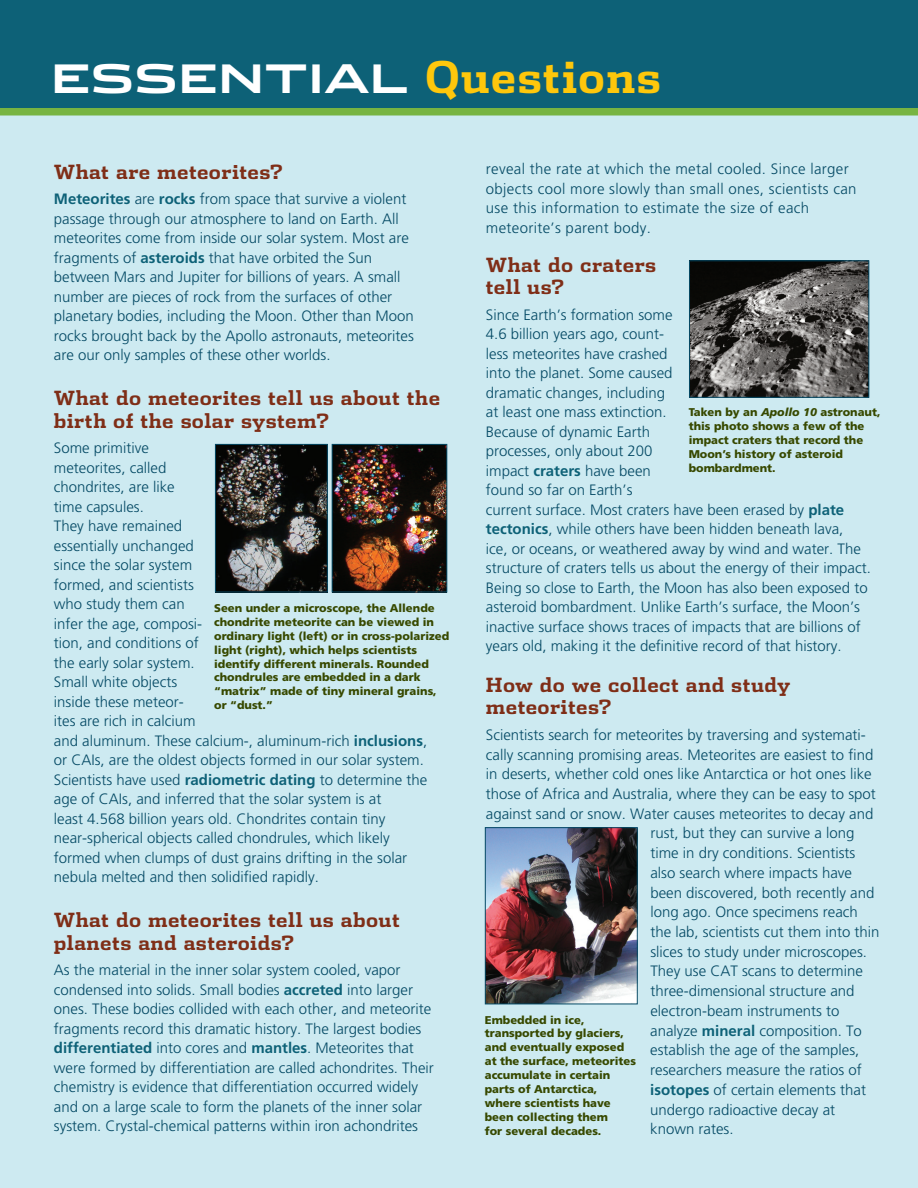
<style>
.page{position:relative;width:918px;height:1188px;background:#fff}
.page>*{position:absolute;margin:0;border:0;box-sizing:border-box;transform-origin:0 0}
.t1{font:700 43.5px "Dispatch";letter-spacing:.02em;color:#fec70c}
.t2{font:700 39px "Stainless Ext";color:#fff}
.t3{font:700 19.5px/22.5px "Dispatch";letter-spacing:.02em;color:#7f2e17}
.t4{font:300 15px/19.5px "Frutiger";color:#054a65}
.t5{font:300 15px/19.5px "Frutiger";letter-spacing:.02em;color:#054a65}
.t6{font:900 11.25px/13.8px "Frutiger";color:#374900}
.s1{font-weight:700;color:#0d6177}
.s2{font-style:italic}
</style>
<div class="page">
<div style="left:0;top:114px;width:918px;height:1074px;background:#cdeaf1"></div>
<div style="left:0;top:0;width:918px;height:108px;background:#0d6177"></div>
<div style="left:0;top:108px;width:918px;height:8px;background:#77b442"></div>
<img style="left:691px;top:262px;width:176px;height:134px">
<div style="left:689px;top:260px;width:180px;height:138px;border:1px solid #054a65"></div>
<img style="left:487px;top:829px;width:149px;height:173px">
<div style="left:485px;top:827px;width:153px;height:177px;border:1px solid #054a65"></div>
<img style="left:217px;top:446px;width:109px;height:144px">
<div style="left:215px;top:444px;width:113px;height:148px;border:1px solid #054a65"></div>
<img style="left:334px;top:446px;width:111px;height:144px">
<div style="left:332px;top:444px;width:115px;height:148px;border:1px solid #054a65"></div>
<p class="t2" style="left:51px;top:54px;width:359px">ESSENTIAL</p>
<p class="t1" style="left:425px;top:47px;width:238px">Questions</p>
<p class="t3" style="left:54px;top:159px;width:230px">What are meteorites?</p>
<p class="t4" style="left:54px;top:189px;width:362px"><span class="s1">Meteorites</span> are <span class="s1">rocks</span> from space that survive a violent passage through our atmosphere to land on Earth. All meteorites come from inside our solar system. Most are fragments of <span class="s1">asteroids</span> that have orbited the Sun between Mars and Jupiter for billions of years. A small number are pieces of rock from the surfaces of other planetary bodies, including the Moon. Other than Moon rocks brought back by the Apollo astronauts, meteorites are our only samples of these other worlds.</p>
<p class="t3" style="left:54px;top:386px;width:388px">What do meteorites tell us about the birth of the solar system?</p>
<p class="t4" style="left:54px;top:438px;width:375px">Some primitive<br>meteorites, called<br>chondrites, are like<br>time capsules.<br>They have remained<br>essentially unchanged<br>since the solar system<br>formed, and scientists<br>who study them can<br>infer the age, composi-<br>tion, and conditions of<br>the early solar system.<br>Small white objects<br>inside these meteor-<br>ites are rich in calcium<br>and aluminum. These calcium-, aluminum-rich <span class="s1">inclusions</span>, or CAIs, are the oldest objects formed in our solar system.<br>Scientists have used <span class="s1">radiometric dating</span> to determine the age of CAIs, and inferred that the solar system is at<br>least 4.568 billion years old. Chondrites contain tiny near-spherical objects called chondrules, which likely formed when clumps of dust grains drifting in the solar nebula melted and then solidified rapidly.</p>
<p class="t3" style="left:54px;top:908px;width:348px">What do meteorites tell us about planets and asteroids?</p>
<p class="t4" style="left:54px;top:960px;width:382px">As the material in the inner solar system cooled, vapor condensed into solids. Small bodies <span class="s1">accreted</span> into larger ones. These bodies collided with each other, and meteorite fragments record this dramatic history. The largest bodies <span class="s1">differentiated</span> into cores and <span class="s1">mantles</span>. Meteorites that were formed by differentiation are called achondrites. Their chemistry is evidence that differentiation occurred widely and on a large scale to form the planets of the inner solar system. Crystal-chemical patterns within iron achondrites</p>
<p class="t6" style="left:214px;top:601px;width:237px">Seen under a microscope, the Allende chondrite meteorite can be viewed in ordinary light (left) or in cross-polarized light (right), which helps scientists identify different minerals. Rounded chondrules are embedded in a dark “matrix” made of tiny mineral grains, or “dust.”</p>
<p class="t5" style="left:486px;top:159px;width:372px">reveal the rate at which the metal cooled. Since larger objects cool more slowly than small ones, scientists can use this information to estimate the size of each meteorite’s parent body.</p>
<p class="t3" style="left:486px;top:252px;width:172px">What do craters tell us?</p>
<p class="t4" style="left:486px;top:305px;width:387px">Since Earth’s formation some<br>4.6 billion years ago, count-<br>less meteorites have crashed<br>into the planet. Some caused<br>dramatic changes, including<br>at least one mass extinction.<br>Because of dynamic Earth<br>processes, only about 200<br>impact <span class="s1">craters</span> have been<br>found so far on Earth’s<br>current surface. Most craters have been erased by <span class="s1">plate tectonics</span>, while others have been hidden beneath lava,<br>ice, or oceans, or weathered away by wind and water. The structure of craters tells us about the energy of their impact.<br>Being so close to Earth, the Moon has also been exposed to asteroid bombardment. Unlike Earth’s surface, the Moon’s inactive surface shows traces of impacts that are billions of years old, making it the definitive record of that history.</p>
<p class="t3" style="left:486px;top:672px;width:306px">How do we collect and study meteorites?</p>
<p class="t4" style="left:486px;top:725px;width:381px">Scientists search for meteorites by traversing and systemati-</p>
<p class="t4" style="left:486px;top:745px;width:389px">cally scanning promising areas. Meteorites are easiest to find</p>
<p class="t4" style="left:486px;top:764px;width:387px">in deserts, whether cold ones like Antarctica or hot ones like</p>
<p class="t4" style="left:486px;top:784px;width:392px">those of Africa and Australia, where they can be easy to spot</p>
<p class="t4" style="left:486px;top:804px;width:389px">against sand or snow. Water causes meteorites to decay and</p>
<p class="t4" style="left:650px;top:823px;width:206px">rust, but they can survive a long</p>
<p class="t4" style="left:650px;top:843px;width:207px">time in dry conditions. Scientists</p>
<p class="t4" style="left:650px;top:863px;width:203px">also search where impacts have</p>
<p class="t4" style="left:650px;top:883px;width:225px">been discovered, both recently and</p>
<p class="t4" style="left:650px;top:902px;width:209px">long ago. Once specimens reach</p>
<p class="t4" style="left:650px;top:922px;width:231px">the lab, scientists cut them into thin</p>
<p class="t4" style="left:650px;top:942px;width:218px">slices to study under microscopes.</p>
<p class="t4" style="left:650px;top:962px;width:214px">They use CAT scans to determine</p>
<p class="t4" style="left:650px;top:981px;width:206px">three-dimensional structure and</p>
<p class="t4" style="left:650px;top:1001px;width:191px">electron-beam instruments to</p>
<p class="t4" style="left:650px;top:1021px;width:213px">analyze <span class="s1">mineral</span> composition. To</p>
<p class="t4" style="left:650px;top:1040px;width:211px">establish the age of the samples,</p>
<p class="t4" style="left:650px;top:1060px;width:213px">researchers measure the ratios of</p>
<p class="t4" style="left:650px;top:1080px;width:217px"><span class="s1">isotopes</span> of certain elements that</p>
<p class="t4" style="left:650px;top:1100px;width:187px">undergo radioactive decay at</p>
<p class="t4" style="left:650px;top:1119px;width:85px">known rates.</p>
<p class="t6" style="left:689px;top:405px;width:193px">Taken by an <span class="s2">Apollo 10</span> astronaut, this photo shows a few of the impact craters that record the<br>Moon’s history of asteroid bombardment.</p>
<p class="t6" style="left:485px;top:1013px;width:153px">Embedded in ice, transported by glaciers, and eventually exposed at the surface, meteorites accumulate in certain parts of Antarctica, where scientists have been collecting them<br>for several decades.</p>
</div>
